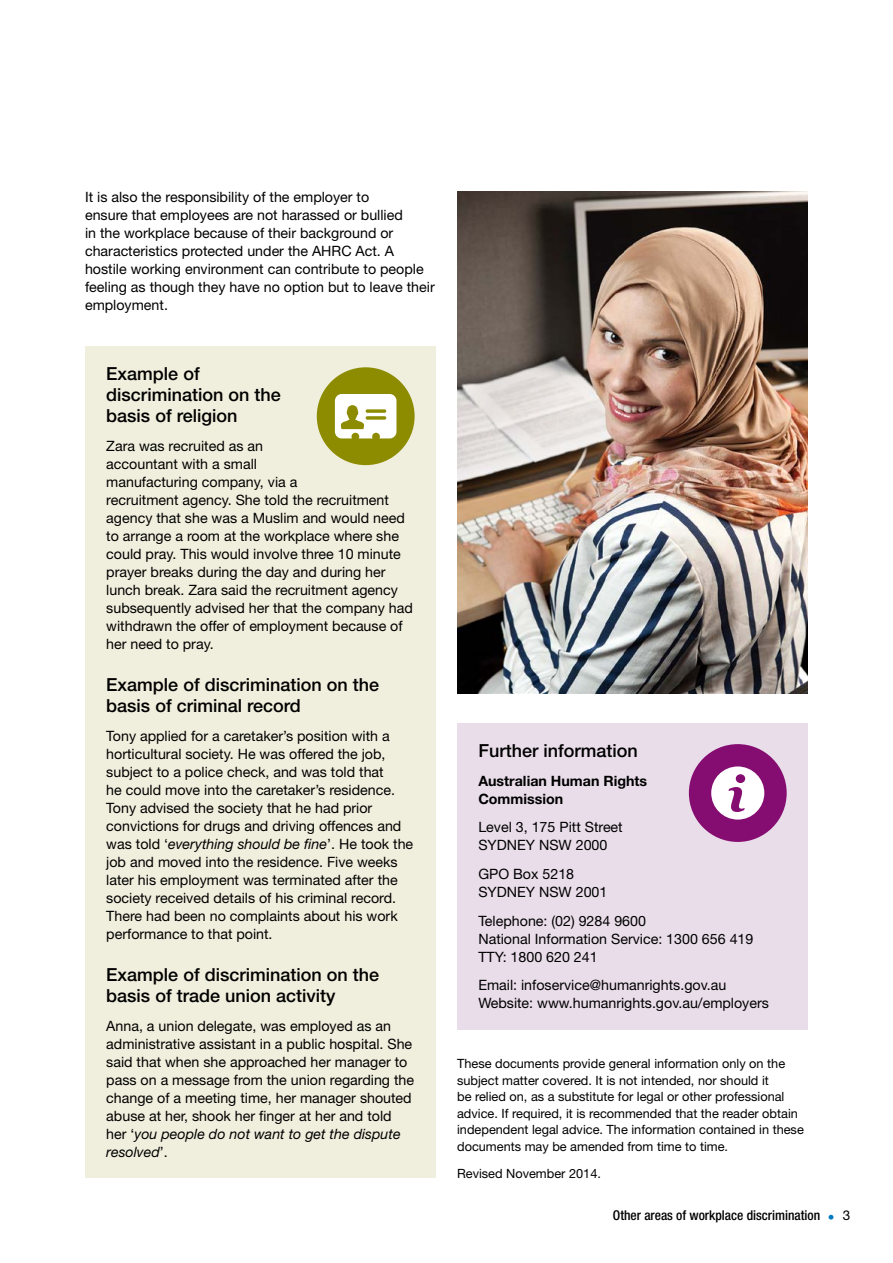
<style>
.page{position:relative;width:893px;height:1263px;background:#fff}
.page>*{position:absolute;margin:0;border:0;box-sizing:border-box;transform-origin:0 0}
.t1{font:500 18px/21px "Helvetica Neue LT Std";color:#000}
.t2{font:14.25px/18px "Helvetica Neue LT Std";color:#000}
.t3{font:700 14.25px/18px "Helvetica Neue LT Std";color:#000}
.t4{font:500 condensed 13.5px "Helvetica Neue LT Std";color:#000}
.t5{font:12.75px/16.5px "Helvetica Neue LT Std";color:#000}
.s1{font-style:italic}
.s2{color:#0079c1}
.s3{font-weight:400;font-stretch:normal}
</style>
<div class="page">
<div style="left:85px;top:346px;width:351px;height:832px;background:#f0efdd"></div>
<div style="left:317px;top:367px;width:98px;height:98px;background:#8d8b00;border-radius:50%"></div>
<svg style="left:335px;top:394px;width:61px;height:44px"></svg>
<div style="left:457px;top:723px;width:351px;height:306px;background:#e9dde9"></div>
<div style="left:689px;top:744px;width:98px;height:98px;background:#850c70;border-radius:50%"></div>
<svg style="left:711px;top:766px;width:53px;height:53px"></svg>
<img style="left:457px;top:191px;width:351px;height:502px">
<p class="t2" style="left:85px;top:187px;width:351px">It is also the responsibility of the employer to<br>ensure that employees are not harassed or bullied<br>in the workplace because of their background or characteristics protected under the AHRC Act. A hostile working environment can contribute to people feeling as though they have no option but to leave their employment.</p>
<p class="t1" style="left:106px;top:363px;width:176px">Example of discrimination on the basis of religion</p>
<p class="t2" style="left:106px;top:436px;width:308px">Zara was recruited as an<br>accountant with a small<br>manufacturing company, via a<br>recruitment agency. She told the recruitment agency that she was a Muslim and would need to arrange a room at the workplace where she could pray. This would involve three 10 minute prayer breaks during the day and during her lunch break. Zara said the recruitment agency subsequently advised her that the company had withdrawn the offer of employment because of her need to pray.</p>
<p class="t1" style="left:106px;top:674px;width:274px">Example of discrimination on the basis of criminal record</p>
<p class="t2" style="left:106px;top:726px;width:308px">Tony applied for a caretaker’s position with a horticultural society. He was offered the job, subject to a police check, and was told that<br>he could move into the caretaker’s residence.<br>Tony advised the society that he had prior convictions for drugs and driving offences and was told ‘<span class="s1">everything should be fine</span>’. He took the job and moved into the residence. Five weeks later his employment was terminated after the society received details of his criminal record.<br>There had been no complaints about his work performance to that point.</p>
<p class="t1" style="left:106px;top:964px;width:274px">Example of discrimination on the basis of trade union activity</p>
<p class="t2" style="left:106px;top:1016px;width:309px">Anna, a union delegate, was employed as an administrative assistant in a public hospital. She said that when she approached her manager to pass on a message from the union regarding the change of a meeting time, her manager shouted abuse at her, shook her finger at her and told her ‘<span class="s1">you people do not want to get the dispute resolved</span>’.</p>
<p class="t1" style="left:478px;top:740px;width:161px">Further information</p>
<p class="t3" style="left:478px;top:771px;width:170px">Australian Human Rights<br>Commission</p>
<p class="t2" style="left:478px;top:818px;width:146px">Level 3, 175 Pitt Street<br>SYDNEY NSW 2000</p>
<p class="t2" style="left:478px;top:865px;width:131px">GPO Box 5218<br>SYDNEY NSW 2001</p>
<p class="t2" style="left:478px;top:911px;width:277px">Telephone: (02) 9284 9600<br>National Information Service: 1300 656 419<br>TTY: 1800 620 241</p>
<p class="t2" style="left:478px;top:976px;width:292px">Email: infoservice@humanrights.gov.au<br>Website: www.humanrights.gov.au/employers</p>
<p class="t5" style="left:457px;top:1055px;width:348px">These documents provide general information only on the subject matter covered. It is not intended, nor should it<br>be relied on, as a substitute for legal or other professional advice. If required, it is recommended that the reader obtain independent legal advice. The information contained in these documents may be amended from time to time.</p>
<p class="t5" style="left:457px;top:1165px;width:145px">Revised November 2014.</p>
<p class="t4" style="left:613px;top:1207px;width:239px">Other areas of workplace discrimination <span class="s2">•</span> <span class="s3">3</span></p>
</div>
